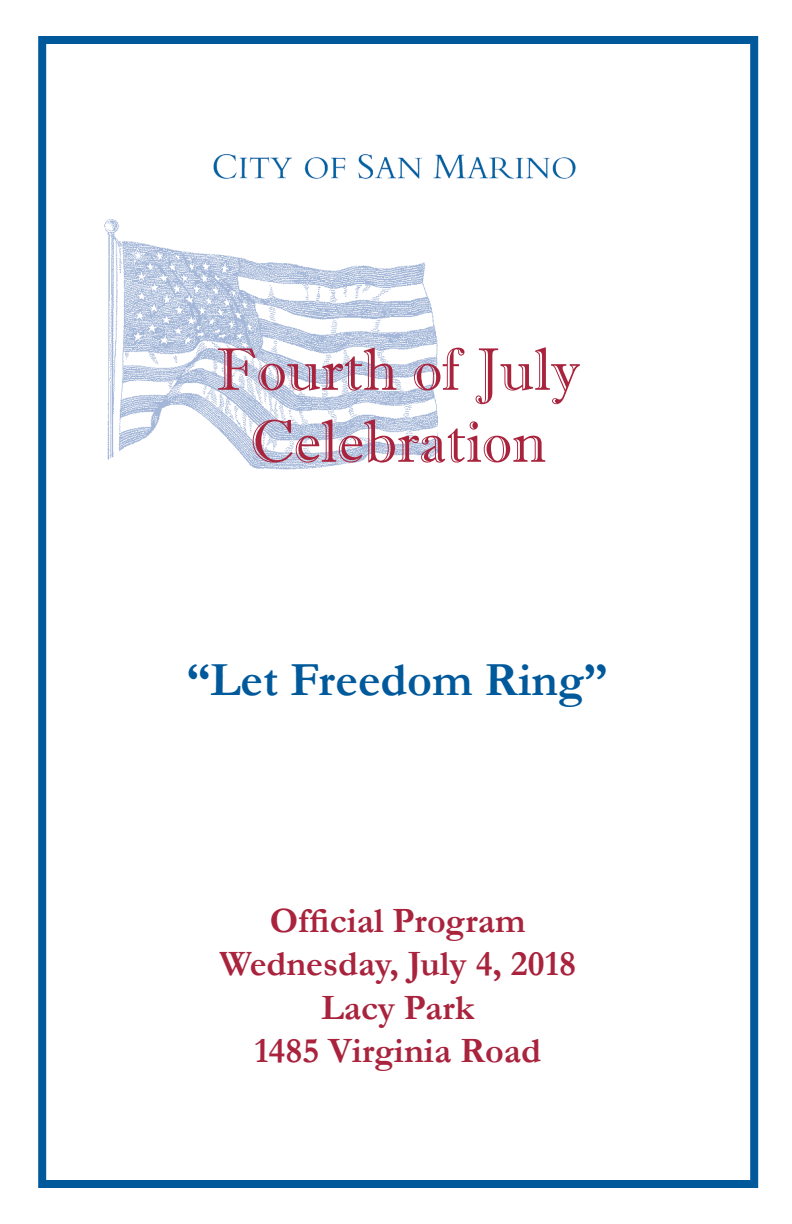
<style>
.page{position:relative;width:792px;height:1224px;background:#fff}
.page>*{position:absolute;margin:0;border:0;box-sizing:border-box;transform-origin:0 0}
.t1{font:60px/72px "Imprint MT Shadow";color:#a9233d;text-align:center}
.t2{font:700 48px "Garamond";color:#00599b}
.t3{font:700 36px/43.2px "Garamond";color:#a9233d;text-align:center}
</style>
<div class="page">
<img style="left:104px;top:220px;width:334px;height:249px">
<div style="left:38px;top:36px;width:720px;height:1152px;border:8px solid #00599b"></div>
<img style="left:213px;top:154px;width:363px;height:25px">
<h1 class="t1" style="left:216px;top:333px;width:366px">Fourth of July<br>Celebration</h1>
<h2 class="t2" style="left:187px;top:647px;width:423px">“Let Freedom Ring”</h2>
<p class="t3" style="left:219px;top:899px;width:358px">Official Program<br>Wednesday, July 4, 2018<br>Lacy Park<br>1485 Virginia Road</p>
</div>
